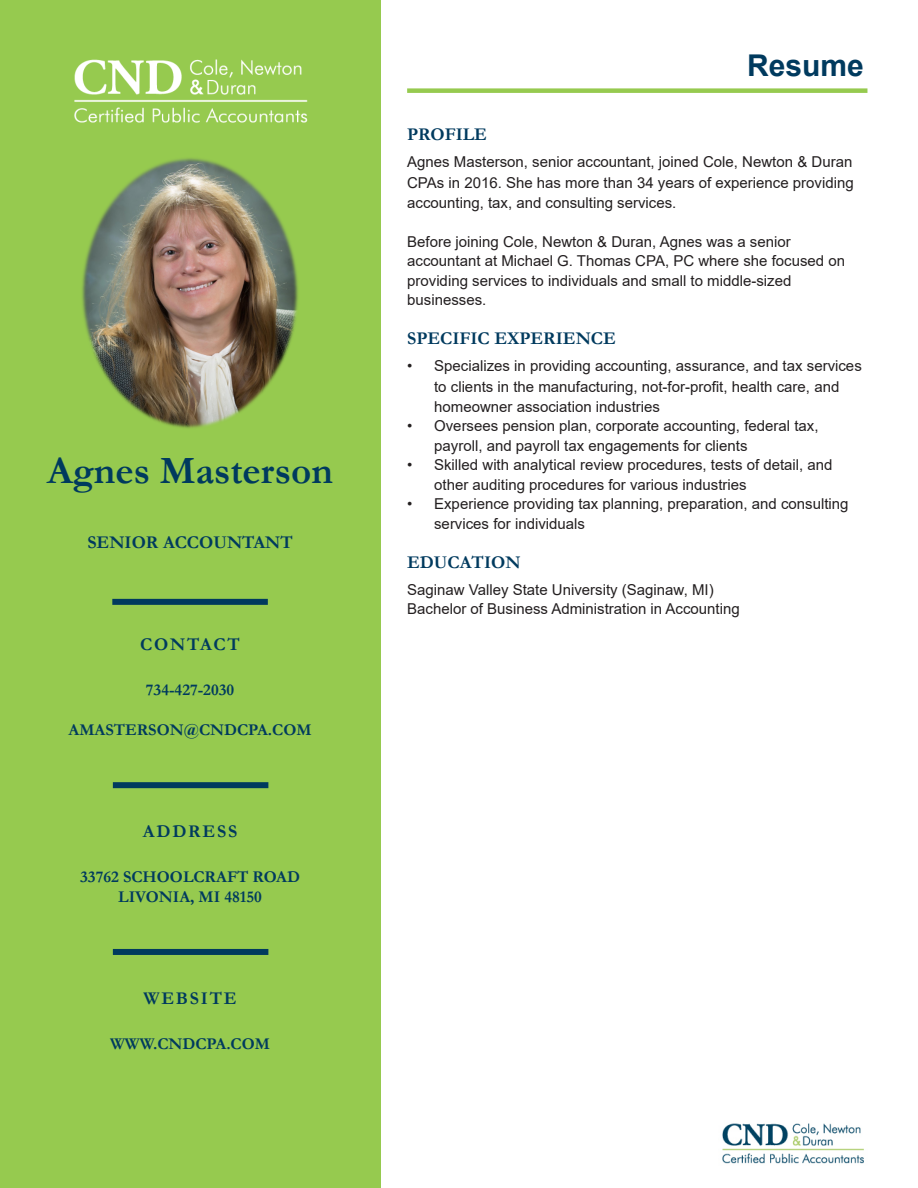
<style>
.page{position:relative;width:918px;height:1188px;background:#fff}
.page>*{position:absolute;margin:0;border:0;box-sizing:border-box;transform-origin:0 0}
.t1{font:700 39px "Garamond";color:#003a5e}
.t2{font:700 30px "Arial";color:#003a5e}
.t3{font:700 18px "Garamond";color:#003a5e}
.t4{font:700 18px "Garamond";letter-spacing:.1em;color:#003a5e}
.t5{font:700 16.5px "Garamond";color:#003a5e}
.t6{font:15px/19.5px "Arial";color:#231f20}
</style>
<div class="page">
<div style="left:0;top:0;width:380px;height:1188px;background:#96ca4f"></div>
<div style="left:112px;top:599px;width:156px;height:6px;background:#003a5e"></div>
<img style="left:74px;top:59px;width:234px;height:64px">
<div style="left:113px;top:782px;width:155px;height:6px;background:#003a5e"></div>
<div style="left:407px;top:88px;width:460px;height:5px;background:#96ca4f"></div>
<div style="left:113px;top:949px;width:155px;height:6px;background:#003a5e"></div>
<img style="left:722px;top:1123px;width:142px;height:41px">
<img style="left:82px;top:158px;width:216px;height:270px">
<p class="t1" style="left:47px;top:445px;width:287px">Agnes Masterson</p>
<p class="t3" style="left:87px;top:530px;width:207px">SENIOR ACCOUNTANT</p>
<p class="t4" style="left:140px;top:632px;width:101px">CONTACT</p>
<p class="t5" style="left:146px;top:679px;width:90px">734-427-2030</p>
<p class="t5" style="left:69px;top:718px;width:245px">AMASTERSON@CNDCPA.COM</p>
<p class="t4" style="left:143px;top:819px;width:96px">ADDRESS</p>
<p class="t5" style="left:80px;top:865px;width:221px">33762 SCHOOLCRAFT ROAD</p>
<p class="t5" style="left:118px;top:885px;width:145px">LIVONIA, MI 48150</p>
<p class="t4" style="left:143px;top:986px;width:95px">WEBSITE</p>
<p class="t5" style="left:110px;top:1032px;width:161px">WWW.CNDCPA.COM</p>
<p class="t2" style="left:747px;top:44px;width:118px">Resume</p>
<p class="t3" style="left:407px;top:123px;width:81px">PROFILE</p>
<p class="t6" style="left:407px;top:152px;width:448px;line-height:21px">Agnes Masterson, senior accountant, joined Cole, Newton &amp; Duran<br>CPAs in 2016. She has more than 34 years of experience providing</p>
<p class="t6" style="left:407px;top:193px;width:271px">accounting, tax, and consulting services.</p>
<p class="t6" style="left:407px;top:232px;width:385px">Before joining Cole, Newton &amp; Duran, Agnes was a senior</p>
<p class="t6" style="left:407px;top:251px;width:439px">accountant at Michael G. Thomas CPA, PC where she focused on providing services to individuals and small to middle-sized</p>
<p class="t6" style="left:407px;top:290px;width:81px">businesses.</p>
<p class="t3" style="left:407px;top:327px;width:210px">SPECIFIC EXPERIENCE</p>
<p class="t6" style="left:407px;top:356px;width:456px;line-height:21px;text-align:center">• Specializes in providing accounting, assurance, and tax services to clients in the manufacturing, not-for-profit, health care, and</p>
<p class="t6" style="left:434px;top:397px;width:227px">homeowner association industries</p>
<p class="t6" style="left:434px;top:416px;width:386px;text-indent:-27px">• Oversees pension plan, corporate accounting, federal tax, payroll, and payroll tax engagements for clients</p>
<p class="t6" style="left:434px;top:455px;width:400px;text-indent:-27px">• Skilled with analytical review procedures, tests of detail, and other auditing procedures for various industries</p>
<p class="t6" style="left:434px;top:494px;width:416px;text-indent:-27px">• Experience providing tax planning, preparation, and consulting services for individuals</p>
<p class="t3" style="left:407px;top:550px;width:115px">EDUCATION</p>
<p class="t6" style="left:407px;top:580px;width:308px">Saginaw Valley State University (Saginaw, MI)</p>
<p class="t6" style="left:407px;top:599px;width:334px">Bachelor of Business Administration in Accounting</p>
</div>
